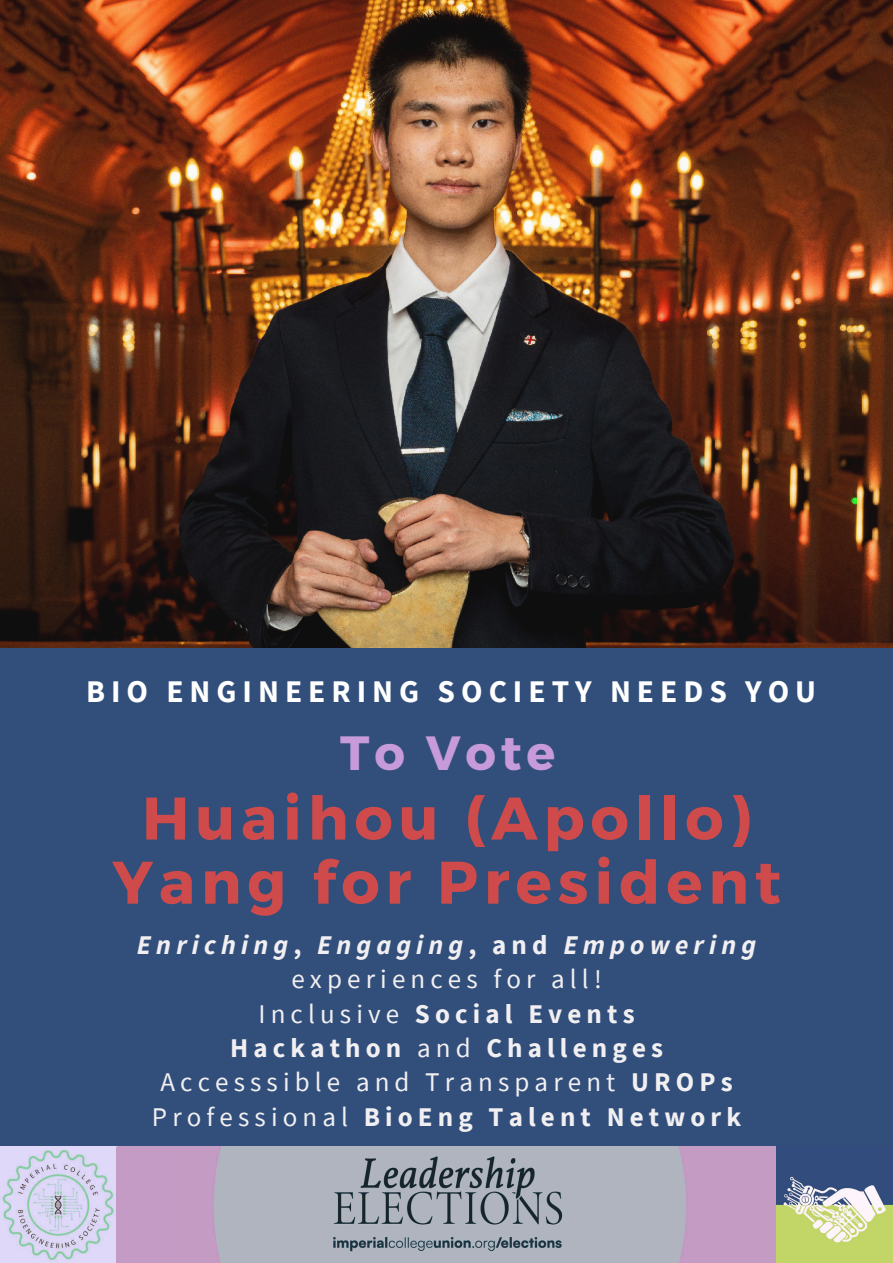
<style>
.page{position:relative;width:893px;height:1263px;background:#fff}
.page>*{position:absolute;margin:0;border:0;box-sizing:border-box;transform-origin:0 0}
.t1{font:700 60px/64.1px "Montserrat";letter-spacing:.1em;color:#cf4b4b;text-align:center}
.t2{font:700 48px "Montserrat";letter-spacing:.1em;color:#c79ada}
.t3{font:700 31.5px "Source Sans Pro";letter-spacing:.19em;color:#fff}
.t4{font:700 27px "Source Sans Pro";letter-spacing:.19em;color:#f2eff2}
.t5{font:italic 700 27px/34.3px "Source Sans Pro";letter-spacing:.19em;color:#f2eff2;text-align:center}
.t6{font:27px "Source Sans Pro";letter-spacing:.19em;color:#f2eff2}
.s1{font-style:normal}
.s2{font-weight:400;font-style:normal}
.s3{font-weight:400}
.s4{font-weight:700}
</style>
<div class="page">
<img style="left:0;top:0;width:892px;height:648px">
<div style="left:0;top:648px;width:892px;height:615px;background:#314f7a"></div>
<img style="left:166px;top:1147px;width:610px;height:116px">
<img style="left:0;top:1146px;width:166px;height:117px">
<img style="left:776px;top:1176px;width:116px;height:87px">
<p class="t3" style="left:86px;top:671px;width:731px">BIO ENGINEERING SOCIETY NEEDS YOU</p>
<p class="t2" style="left:340px;top:722px;width:217px">To Vote</p>
<p class="t1" style="left:112px;top:783px;width:670px">Huaihou (Apollo)<br>Yang for President</p>
<h3 class="t5" style="left:137px;top:927px;width:620px">Enriching<span class="s1">,</span> Engaging<span class="s1">, and</span> Empowering <span class="s2">experiences for all!</span></h3>
<h2 class="t4" style="left:258px;top:996px;width:377px"><span class="s3">Inclusive</span> Social Events</h2>
<h1 class="t4" style="left:230px;top:1030px;width:434px">Hackathon <span class="s3">and</span> Challenges</h1>
<p class="t6" style="left:160px;top:1065px;width:573px">Accesssible and Transparent <span class="s4">UROPs</span></p>
<p class="t4" style="left:152px;top:1099px;width:590px"><span class="s3">Professional</span> BioEng Talent Network</p>
</div>
